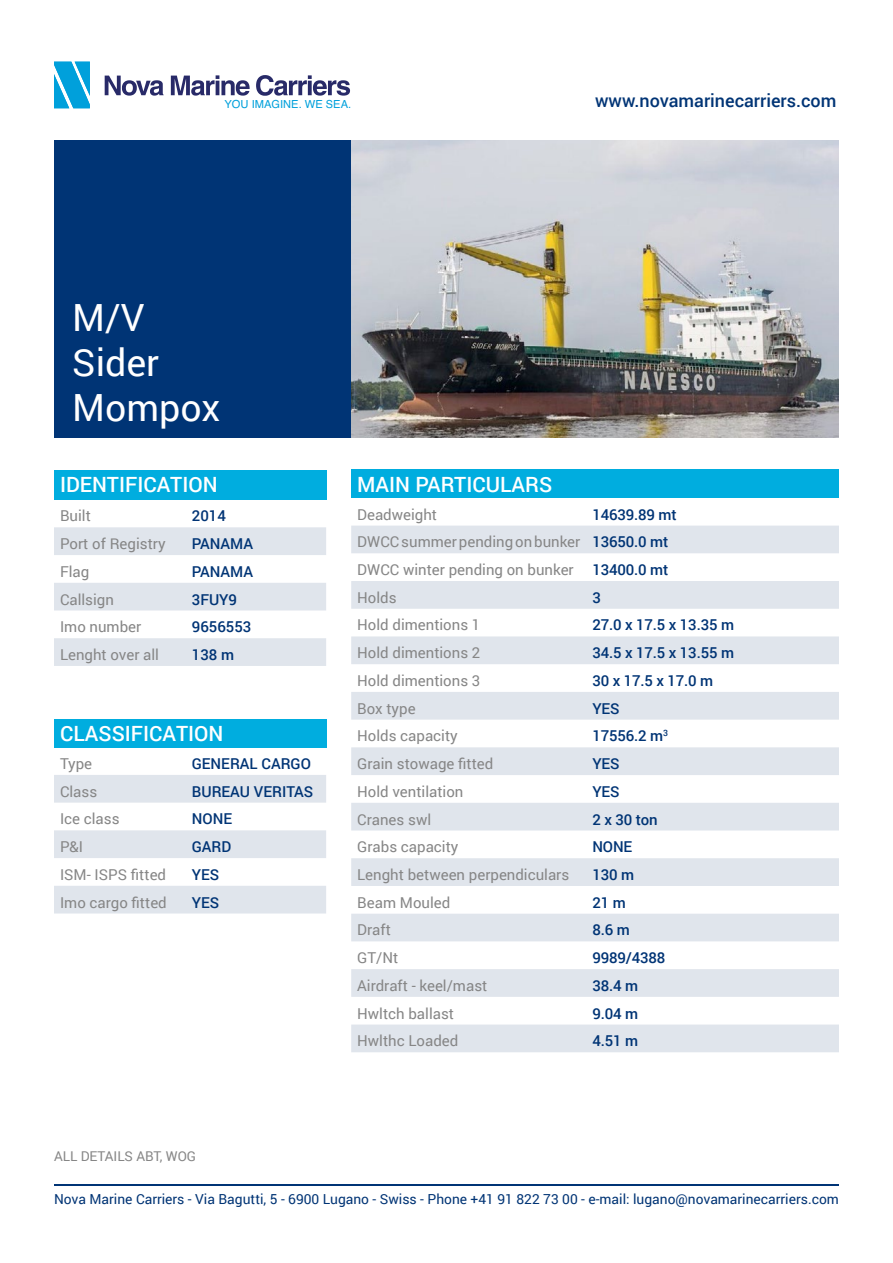
<style>
.page{position:relative;width:893px;height:1263px;background:#fff}
.page>*{position:absolute;margin:0;border:0;box-sizing:border-box;transform-origin:0 0}
.t1{font:37.5px/45px "Roboto";color:#fff}
.t2{font:500 21px "Roboto";color:#fff}
.t3{font:500 18px "Roboto";color:#003475}
.t4{font:15px/27.8px "Roboto";color:#868686}
.t5{font:500 15px "Roboto";color:#003475}
.t6{font:13.8px "Roboto";color:#003475}
.t7{font:13.5px "Roboto";color:#868686}
.t8{font:11.1px "Helvetica";color:#00a0db}
.s1{font-weight:500;color:#003475}
</style>
<div class="page">
<svg style="left:54px;top:62px;width:36px;height:46px;background:#29afe0"></svg>
<svg style="left:105px;top:76px;width:59px;height:20px"></svg>
<svg style="left:171px;top:75px;width:79px;height:21px"></svg>
<svg style="left:256px;top:75px;width:94px;height:21px"></svg>
<hr style="left:54px;top:1184px;width:785px;height:1px;background:#003475">
<div style="left:54px;top:140px;width:312px;height:298px;background:#003475"></div>
<img style="left:351px;top:140px;width:488px;height:298px">
<div style="left:54px;top:470px;width:272px;height:30px;background:#00addf"></div>
<svg style="left:54px;top:527px;width:272px;height:139px"></svg>
<div style="left:54px;top:719px;width:272px;height:28px;background:#00addf"></div>
<svg style="left:54px;top:775px;width:272px;height:138px"></svg>
<div style="left:351px;top:470px;width:488px;height:28px;background:#00addf"></div>
<svg style="left:351px;top:526px;width:488px;height:526px;fill:#e0e5ec"></svg>
<p class="t8" style="left:224px;top:96px;width:128px">YOU IMAGINE. WE SEA.</p>
<p class="t3" style="left:595px;top:88px;width:243px">www.novamarinecarriers.com</p>
<h1 class="t1" style="left:72px;top:293px;width:150px">M/V<br>Sider<br>Mompox</h1>
<h2 class="t2" style="left:60px;top:470px;width:159px">IDENTIFICATION</h2>
<p class="t4" style="left:60px;top:502px;width:32px">Built</p>
<p class="t5" style="left:192px;top:505px;width:36px">2014</p>
<p class="t4" style="left:60px;top:529px;width:107px">Port of Registry</p>
<p class="t5" style="left:192px;top:533px;width:63px">PANAMA</p>
<p class="t4" style="left:60px;top:557px;width:31px">Flag</p>
<p class="t5" style="left:192px;top:561px;width:63px">PANAMA</p>
<p class="t4" style="left:60px;top:585px;width:55px">Callsign</p>
<p class="t5" style="left:192px;top:589px;width:47px">3FUY9</p>
<p class="t4" style="left:60px;top:612px;width:83px">Imo number</p>
<p class="t5" style="left:192px;top:616px;width:61px">9656553</p>
<p class="t4" style="left:60px;top:640px;width:101px">Lenght over all</p>
<p class="t5" style="left:192px;top:644px;width:44px">138 m</p>
<h2 class="t2" style="left:60px;top:719px;width:165px">CLASSIFICATION</h2>
<p class="t4" style="left:60px;top:749px;width:34px">Type</p>
<p class="t5" style="left:192px;top:753px;width:121px">GENERAL CARGO</p>
<p class="t4" style="left:60px;top:777px;width:39px">Class</p>
<p class="t5" style="left:192px;top:781px;width:123px">BUREAU VERITAS</p>
<p class="t4" style="left:60px;top:804px;width:61px">Ice class</p>
<p class="t5" style="left:192px;top:808px;width:42px">NONE</p>
<p class="t4" style="left:60px;top:832px;width:25px">P&amp;I</p>
<p class="t5" style="left:192px;top:836px;width:41px">GARD</p>
<p class="t4" style="left:60px;top:860px;width:108px">ISM- ISPS fitted</p>
<p class="t5" style="left:192px;top:864px;width:29px">YES</p>
<p class="t4" style="left:60px;top:888px;width:108px">Imo cargo fitted</p>
<p class="t5" style="left:192px;top:892px;width:29px">YES</p>
<p class="t7" style="left:54px;top:1147px;width:144px">ALL DETAILS ABT, WOG</p>
<h2 class="t2" style="left:357px;top:470px;width:197px">MAIN PARTICULARS</h2>
<p class="t4" style="left:357px;top:500px;width:81px">Deadweight</p>
<p class="t4" style="left:357px;top:500px;width:321px;text-indent:235px"><span class="s1">14639.89 mt<br></span>DWCC summer pending on bunker <span class="s1">13650.0 mt<br></span>DWCC winter pending on bunker <span class="s1">13400.0 mt<br></span>Holds</p>
<p class="t5" style="left:592px;top:587px;width:10px">3</p>
<p class="t4" style="left:357px;top:611px;width:125px">Hold dimentions 1</p>
<p class="t5" style="left:592px;top:615px;width:143px">27.0 x 17.5 x 13.35 m</p>
<p class="t4" style="left:357px;top:638px;width:125px">Hold dimentions 2</p>
<p class="t5" style="left:592px;top:642px;width:143px">34.5 x 17.5 x 13.55 m</p>
<p class="t4" style="left:357px;top:666px;width:125px">Hold dimentions 3</p>
<p class="t5" style="left:592px;top:670px;width:122px">30 x 17.5 x 17.0 m</p>
<p class="t4" style="left:357px;top:694px;width:60px">Box type</p>
<p class="t5" style="left:592px;top:698px;width:29px">YES</p>
<p class="t4" style="left:357px;top:722px;width:102px">Holds capacity</p>
<p class="t5" style="left:592px;top:725px;width:77px">17556.2 m<sup>3</sup></p>
<p class="t4" style="left:357px;top:749px;width:138px">Grain stowage fitted</p>
<p class="t5" style="left:592px;top:753px;width:29px">YES</p>
<p class="t4" style="left:357px;top:777px;width:108px">Hold ventilation</p>
<p class="t5" style="left:592px;top:781px;width:29px">YES</p>
<p class="t4" style="left:357px;top:805px;width:75px">Cranes swl</p>
<p class="t5" style="left:592px;top:809px;width:67px">2 x 30 ton</p>
<p class="t4" style="left:357px;top:832px;width:103px">Grabs capacity</p>
<p class="t5" style="left:592px;top:836px;width:41px">NONE</p>
<p class="t4" style="left:357px;top:860px;width:214px">Lenght between perpendiculars</p>
<p class="t5" style="left:592px;top:864px;width:43px">130 m</p>
<p class="t4" style="left:357px;top:888px;width:95px">Beam Mouled</p>
<p class="t5" style="left:592px;top:892px;width:35px">21 m</p>
<p class="t4" style="left:357px;top:916px;width:35px">Draft</p>
<p class="t5" style="left:592px;top:919px;width:39px">8.6 m</p>
<p class="t4" style="left:357px;top:943px;width:43px">GT/Nt</p>
<p class="t5" style="left:592px;top:947px;width:75px">9989/4388</p>
<p class="t4" style="left:357px;top:971px;width:132px">Airdraft - keel/mast</p>
<p class="t5" style="left:592px;top:975px;width:47px">38.4 m</p>
<p class="t4" style="left:357px;top:999px;width:98px">Hwltch ballast</p>
<p class="t5" style="left:592px;top:1003px;width:47px">9.04 m</p>
<p class="t4" style="left:357px;top:1026px;width:103px">Hwlthc Loaded</p>
<p class="t5" style="left:592px;top:1030px;width:47px">4.51 m</p>
<p class="t6" style="left:54px;top:1189px;width:786px">Nova Marine Carriers - Via Bagutti, 5 - 6900 Lugano - Swiss - Phone +41 91 822 73 00 - e-mail: lugano@novamarinecarriers.com</p>
</div>
